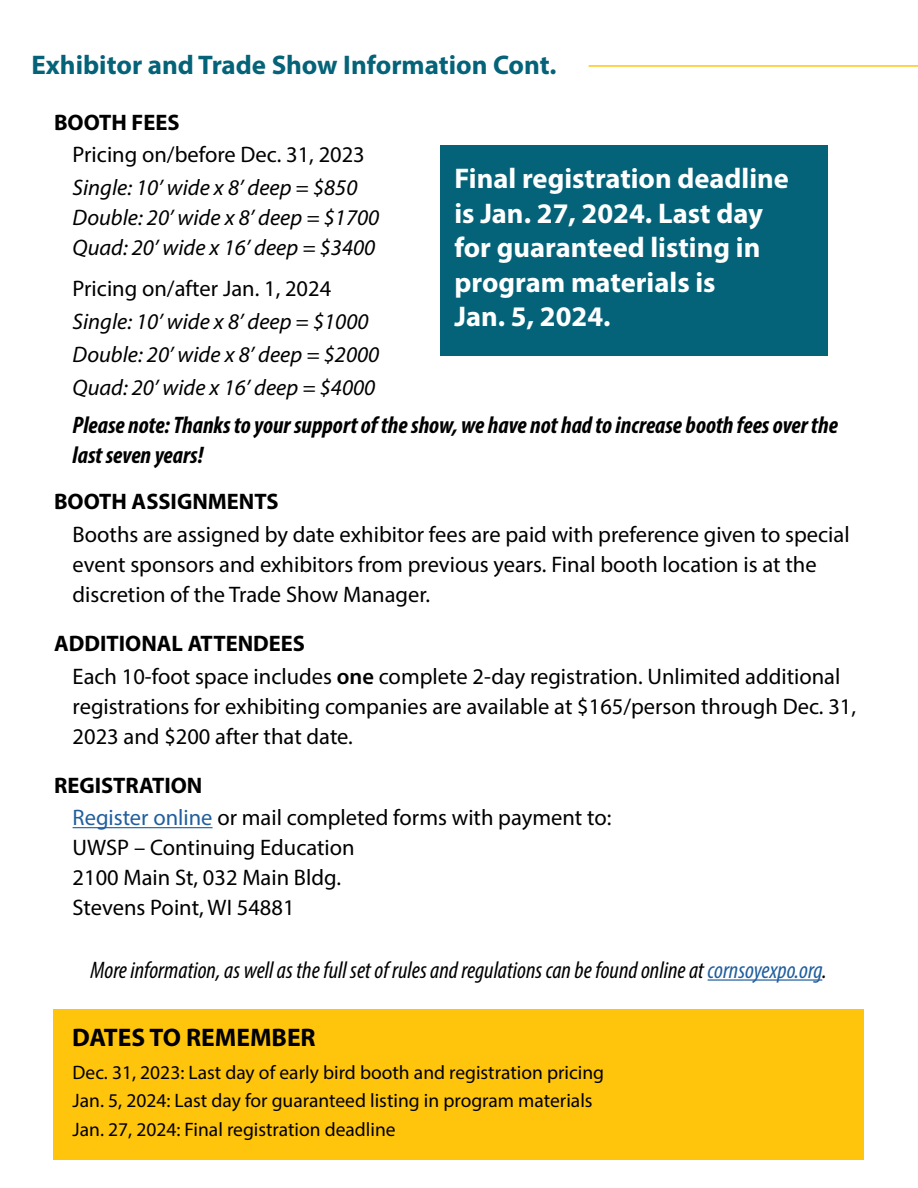
<style>
.page{position:relative;width:918px;height:1188px;background:#fff}
.page>*{position:absolute;margin:0;border:0;box-sizing:border-box;transform-origin:0 0}
.t1{font:700 28.5px/34.5px "Myriad Pro";color:#fff}
.t2{font:700 27px "Myriad Pro";color:#046378}
.t3{font:700 25.5px "Myriad Pro";color:#000}
.t4{font:italic 700 condensed 24px/30px "Myriad Pro";color:#000}
.t5{font:italic condensed 24px "Myriad Pro";color:#000}
.t6{font:22.5px/30px "Myriad Pro";color:#000}
.t7{font:italic 22.5px/30px "Myriad Pro";color:#000}
.t8{font:700 22.5px "Myriad Pro";color:#000}
.t9{font:19.5px/28.5px "Myriad Pro";color:#000}
.s1{font-weight:700}
.s2{font-weight:600}
.s3{color:#215e9e}
</style>
<div class="page">
<svg style="left:53px;top:1098px;width:1px;height:62px"></svg>
<div style="left:54px;top:1010px;width:810px;height:150px;background:#ffc50c"></div>
<hr style="left:73px;top:827px;width:140px;height:1px;background:#215e9e">
<hr style="left:708px;top:979px;width:114px;height:2px;background:#215e9e">
<div style="left:440px;top:146px;width:387px;height:210px;background:#046378"></div>
<hr style="left:589px;top:65px;width:329px;height:2px;background:#ffc614">
<p class="t2" style="left:32px;top:48px;width:527px">Exhibitor and Trade Show Information Cont.</p>
<p class="t8" style="left:54px;top:108px;width:127px">BOOTH FEES</p>
<p class="t6" style="left:73px;top:140px;width:294px">Pricing on/before Dec. 31, 2023</p>
<p class="t7" style="left:73px;top:173px;width:308px">Single: 10’ wide x 8’ deep = $850<br>Double: 20’ wide x 8’ deep = $1700<br>Quad: 20’ wide x 16’ deep = $3400</p>
<p class="t6" style="left:73px;top:273px;width:260px">Pricing on/after Jan. 1, 2024</p>
<p class="t7" style="left:73px;top:304px;width:308px;line-height:33px">Single: 10’ wide x 8’ deep = $1000<br>Double: 20’ wide x 8’ deep = $2000<br>Quad: 20’ wide x 16’ deep = $4000</p>
<p class="t4" style="left:73px;top:410px;width:767px">Please note: Thanks to your support of the show, we have not had to increase booth fees over the last seven years!</p>
<p class="t8" style="left:54px;top:487px;width:226px">BOOTH ASSIGNMENTS</p>
<p class="t6" style="left:73px;top:519px;width:779px">Booths are assigned by date exhibitor fees are paid with preference given to special event sponsors and exhibitors from previous years. Final booth location is at the discretion of the Trade Show Manager.</p>
<p class="t6" style="left:73px;top:627px;width:769px;line-height:32.5px;text-indent:-19px"><span class="s1">ADDITIONAL ATTENDEES<br></span>Each 10-foot space includes <span class="s2">one</span> complete 2-day registration. Unlimited additional</p>
<p class="t6" style="left:73px;top:691px;width:785px">registrations for exhibiting companies are available at $165/person through Dec. 31,<br>2023 and $200 after that date.</p>
<p class="t6" style="left:73px;top:769px;width:540px;line-height:32.5px;text-indent:-19px"><span class="s1">REGISTRATION<br></span><span class="s3">Register online</span> or mail completed forms with payment to:</p>
<p class="t6" style="left:73px;top:833px;width:284px">UWSP – Continuing Education<br>2100 Main St, 032 Main Bldg.<br>Stevens Point, WI 54881</p>
<p class="t1" style="left:454px;top:160px;width:336px">Final registration deadline is Jan. 27, 2024. Last day for guaranteed listing in program materials is<br>Jan. 5, 2024.</p>
<p class="t5" style="left:90px;top:955px;width:738px">More information, as well as the full set of rules and regulations can be found online at <span class="s3">cornsoyexpo.org</span>.</p>
<p class="t3" style="left:72px;top:1021px;width:245px">DATES TO REMEMBER</p>
<p class="t9" style="left:73px;top:1058px;width:533px">Dec. 31, 2023: Last day of early bird booth and registration pricing<br>Jan. 5, 2024: Last day for guaranteed listing in program materials<br>Jan. 27, 2024: Final registration deadline</p>
</div>
